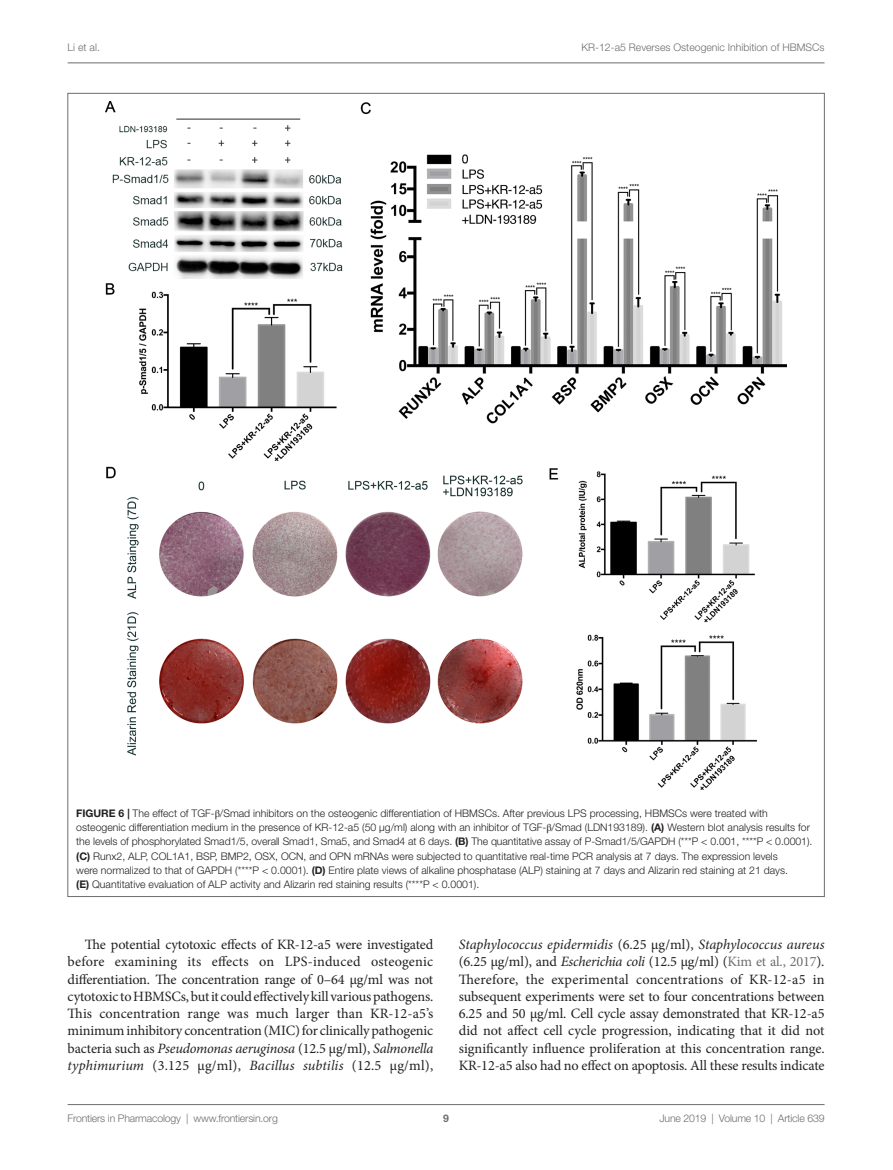
<style>
.page{position:relative;width:893px;height:1170px;background:#fff}
.page>*{position:absolute;margin:0;border:0;box-sizing:border-box;transform-origin:0 0}
.T{font:14.25px/17.2px "Minion Pro";letter-spacing:-.01em;color:#231f20;text-align:justify}
.FC{font:300 10.5px/14.2px "Helvetica Neue LT Std";color:#231f20}
.t1{font:300 10.5px "Helvetica Neue LT Std";letter-spacing:-.015em;color:#6c6d70}
.t2{font:700 10.5px "Helvetica Neue LT Std";color:#6c6d70}
.s1{font-weight:700}
.s2{font-family:"STIX General";font-weight:400}
.s3{font-style:italic}
.s4{color:#6c6d70}
</style>
<div class="page">
<hr style="left:68px;top:63px;width:756px;height:1px;background:#6c6d70">
<hr style="left:68px;top:1104px;width:756px;height:1px;background:#6c6d70">
<img style="left:106px;top:102px;width:680px;height:687px">
<p class="t1" style="left:68px;top:41px;width:34px">Li et al.</p>
<p class="t1" style="left:581px;top:41px;width:245px">KR-12-a5 Reverses Osteogenic Inhibition of HBMSCs</p>
<p class="FC" style="left:76px;top:805px;width:738px"><span class="s1">FIGURE 6 |</span> The effect of TGF-<span class="s2">β</span>/Smad inhibitors on the osteogenic differentiation of HBMSCs. After previous LPS processing, HBMSCs were treated with osteogenic differentiation medium in the presence of KR-12-a5 (50 μg/ml) along with an inhibitor of TGF-<span class="s2">β</span>/Smad (LDN193189). <span class="s1">(A)</span> Western blot analysis results for the levels of phosphorylated Smad1/5, overall Smad1, Sma5, and Smad4 at 6 days. <span class="s1">(B)</span> The quantitative assay of P-Smad1/5/GAPDH (***P &lt; 0.001, ****P &lt; 0.0001). <span class="s1">(C)</span> Runx2, ALP, COL1A1, BSP, BMP2, OSX, OCN, and OPN mRNAs were subjected to quantitative real-time PCR analysis at 7 days. The expression levels<br>were normalized to that of GAPDH (****P &lt; 0.0001). <span class="s1">(D)</span> Entire plate views of alkaline phosphatase (ALP) staining at 7 days and Alizarin red staining at 21 days.<br><span class="s1">(E)</span> Quantitative evaluation of ALP activity and Alizarin red staining results (****P &lt; 0.0001).</p>
<p class="T" style="left:68px;top:935px;width:367px;text-indent:17px">The potential cytotoxic effects of KR-12-a5 were investigated before examining its effects on LPS-induced osteogenic differentiation. The concentration range of 0–64 μg/ml was not cytotoxic to HBMSCs, but it could effectively kill various pathogens.<br>This concentration range was much larger than KR-12-a5’s minimum inhibitory concentration (MIC) for clinically pathogenic bacteria such as <span class="s3">Pseudomonas aeruginosa</span> (12.5 μg/ml), <span class="s3">Salmonella typhimurium</span> (3.125 μg/ml), <span class="s3">Bacillus subtilis</span> (12.5 μg/ml),</p>
<p class="T" style="left:459px;top:935px;width:367px"><span class="s3">Staphylococcus epidermidis</span> (6.25 μg/ml), <span class="s3">Staphylococcus aureus </span>(6.25 μg/ml), and <span class="s3">Escherichia coli</span> (12.5 μg/ml) (<span class="s4">Kim et al., 2017</span>).<br>Therefore, the experimental concentrations of KR-12-a5 in subsequent experiments were set to four concentrations between 6.25 and 50 μg/ml. Cell cycle assay demonstrated that KR-12-a5 did not affect cell cycle progression, indicating that it did not significantly influence proliferation at this concentration range.<br>KR-12-a5 also had no effect on apoptosis. All these results indicate</p>
<p class="t1" style="left:68px;top:1111px;width:212px">Frontiers in Pharmacology | www.frontiersin.org</p>
<p class="t2" style="left:443px;top:1111px;width:7px">9</p>
<p class="t1" style="left:659px;top:1111px;width:166px">June 2019 | Volume 10 | Article 639</p>
</div>
